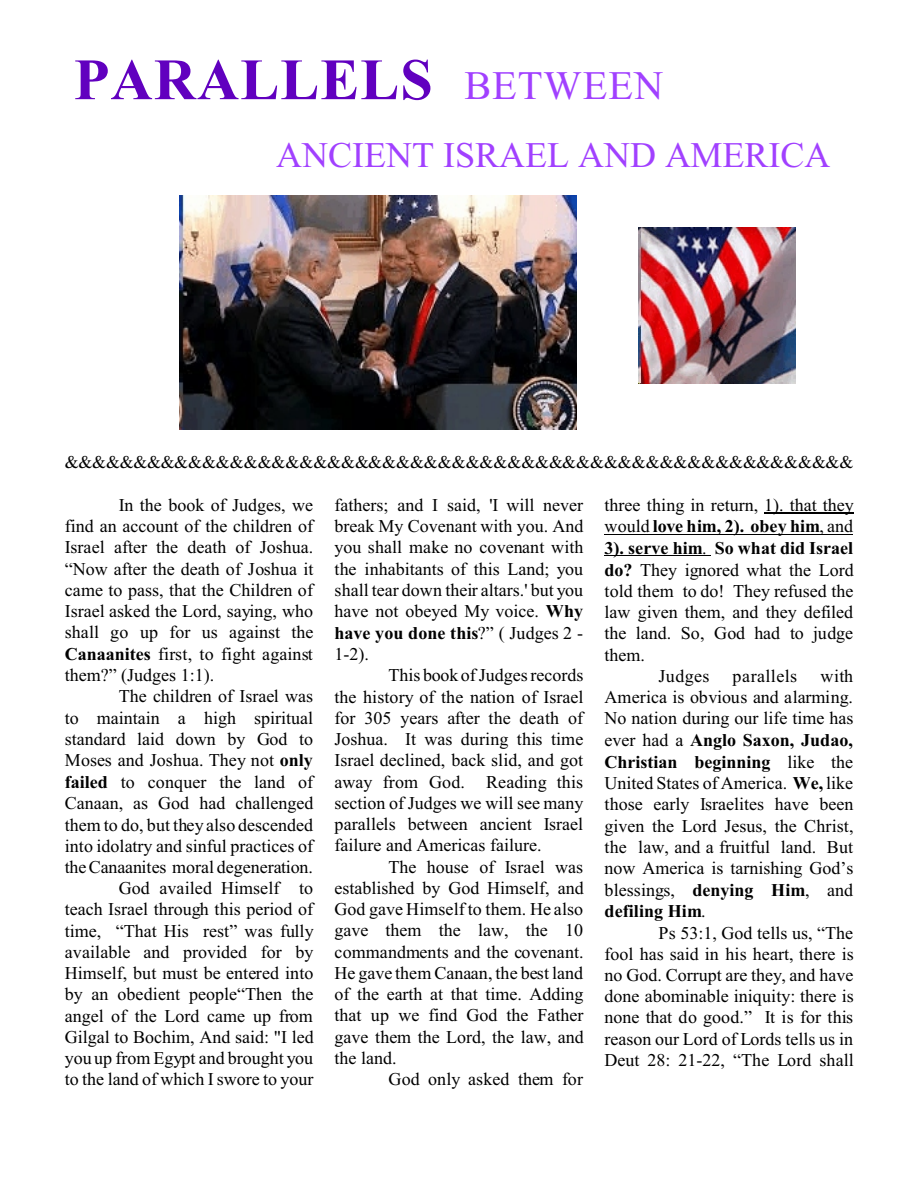
<style>
.page{position:relative;width:918px;height:1188px;background:#fff}
.page>*{position:absolute;margin:0;border:0;box-sizing:border-box;transform-origin:0 0}
.t1{font:700 58.5px "Times New Roman";letter-spacing:.015em;color:#6100bf}
.t2{font:36px "Times New Roman";color:#a140ff}
.t3{font:18px/21.3px "Times New Roman";color:#000;text-align:justify}
.t4{font:700 18px "Times New Roman";letter-spacing:.005em;color:#000}
.t5{font:18px "Times New Roman";letter-spacing:.025em;color:#000}
.s1{font-weight:400;font-size:40.5px;color:#a140ff}
.s2{font-weight:700}
.s3{font-weight:400}
</style>
<div class="page">
<img style="left:179px;top:195px;width:398px;height:234px">
<img style="left:638px;top:227px;width:158px;height:156px">
<hr style="left:764px;top:512px;width:89px;height:2px;background:#000">
<hr style="left:605px;top:534px;width:248px;height:1px;background:#000">
<hr style="left:605px;top:555px;width:106px;height:1px;background:#000">
<h1 class="t1" style="left:74px;top:60px;width:591px">PARALLELS <span class="s1">BETWEEN</span></h1>
<h2 class="t2" style="left:276px;top:142px;width:556px">ANCIENT ISRAEL AND AMERICA</h2>
<p class="t3" style="left:65px;top:453px;width:790px">&amp;&amp;&amp;&amp;&amp;&amp;&amp;&amp;&amp;&amp;&amp;&amp;&amp;&amp;&amp;&amp;&amp;&amp;&amp;&amp;&amp;&amp;&amp;&amp;&amp;&amp;&amp;&amp;&amp;&amp;&amp;&amp;&amp;&amp;&amp;&amp;&amp;&amp;&amp;&amp;&amp;&amp;&amp;&amp;&amp;&amp;&amp;&amp;&amp;&amp;&amp;&amp;&amp;&amp;&amp;&amp;&amp;</p>
<p class="t3" style="left:65px;top:496px;width:250px;text-indent:54px">In the book of Judges, we find an account of the children of Israel after the death of Joshua. “Now after the death of Joshua it came to pass, that the Children of Israel asked the Lord, saying, who shall go up for us against the <span class="s2">Canaanites</span> first, to fight against them?” (Judges 1:1).</p>
<p class="t3" style="left:65px;top:687px;width:250px;text-align:right">The children of Israel was<br>to maintain a high spiritual standard laid down by God to<br>Moses and Joshua. They not <span class="s2">only failed</span> to conquer the land of<br>Canaan, as God had challenged them to do, but they also descended into idolatry and sinful practices of theCanaanites moral degeneration.<br>God availed Himself to<br>teach Israel through this period of time, “That His rest” was fully available and provided for by<br>Himself, but must be entered into by an obedient people“Then the angel of the Lord came up from<br>Gilgal to Bochim, And said: "I led you up from Egypt and brought you to the land of which I swore to your</p>
<p class="t3" style="left:335px;top:496px;width:250px">fathers; and I said, 'I will never break My Covenant with you. And you shall make no covenant with the inhabitants of this Land; you shall tear down their altars.' but you have not obeyed My voice. <span class="s2">Why have you done this</span>?” ( Judges 2 - 1-2).</p>
<p class="t3" style="left:335px;top:667px;width:251px;text-indent:54px">This book of Judges records the history of the nation of Israel for 305 years after the death of Joshua. It was during this time Israel declined, back slid, and got away from God. Reading this section of Judges we will see many parallels between ancient Israel failure and Americas failure.</p>
<p class="t3" style="left:335px;top:858px;width:251px;text-indent:54px">The house of Israel was established by God Himself, and God gave Himself to them. He also gave them the law, the 10 commandments and the covenant.<br>He gave them Canaan, the best land of the earth at that time. Adding that up we find God the Father gave them the Lord, the law, and the land.</p>
<p class="t3" style="left:389px;top:1070px;width:196px">God only asked them for</p>
<p class="t3" style="left:605px;top:496px;width:251px">three thing in return, 1). that they</p>
<p class="t4" style="left:605px;top:520px;width:250px"><span class="s3">would</span> love him, 2). obey him<span class="s3">, and</span></p>
<p class="t4" style="left:605px;top:542px;width:250px">3). serve him<span class="s3">.</span> So what did Israel</p>
<p class="t3" style="left:605px;top:561px;width:251px"><span class="s2">do?</span> They ignored what the Lord</p>
<p class="t3" style="left:605px;top:582px;width:250px">told them to do! They refused the</p>
<p class="t3" style="left:605px;top:603px;width:250px">law given them, and they defiled</p>
<p class="t3" style="left:605px;top:624px;width:250px">the land. So, God had to judge</p>
<p class="t3" style="left:605px;top:646px;width:42px">them.</p>
<p class="t3" style="left:659px;top:667px;width:52px">Judges</p>
<p class="t5" style="left:733px;top:669px;width:66px">parallels</p>
<p class="t3" style="left:605px;top:667px;width:251px;text-indent:216px">with America is obvious and alarming.<br>No nation during our life time has ever had a <span class="s2">Anglo Saxon, Judao, Christian beginning</span> like the United States of America. <span class="s2">We,</span> like those early Israelites have been given the Lord Jesus, the Christ, the law, and a fruitful land. But now America is tarnishing God’s blessings, <span class="s2">denying Him</span>, and <span class="s2">defiling Him</span>.</p>
<p class="t3" style="left:605px;top:924px;width:251px;text-indent:54px">Ps 53:1, God tells us, “The fool has said in his heart, there is no God. Corrupt are they, and have done abominable iniquity: there is none that do good.” It is for this reason our Lord of Lords tells us in Deut 28: 21-22, “The Lord shall</p>
</div>
